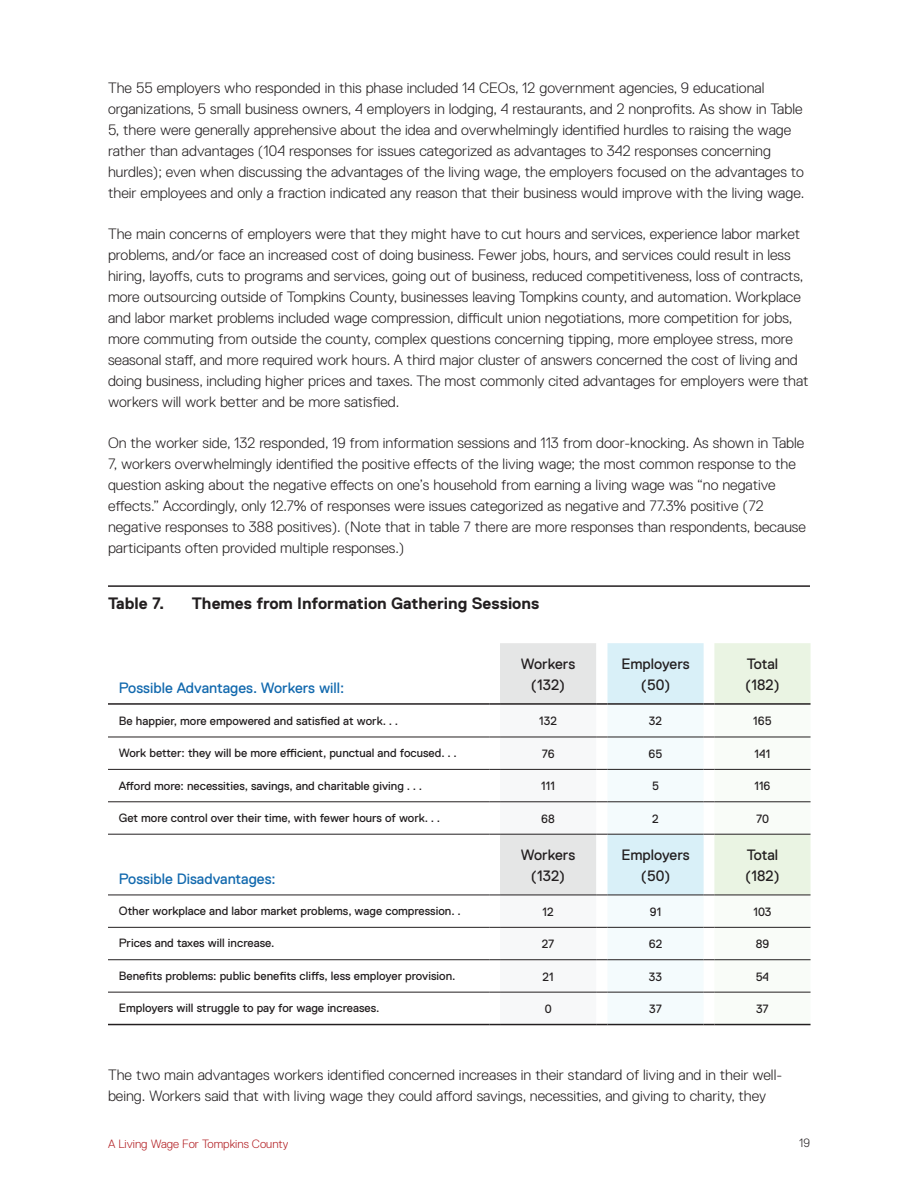
<style>
.page{position:relative;width:918px;height:1188px;background:#fff}
.page>*{position:absolute;margin:0;border:0;box-sizing:border-box;transform-origin:0 0}
.Figure_title{font:700 16.5px "Replica Std";color:#231f20}
.Replica_Paragraph{font:300 15px/21px "Replica Std";color:#231f20}
.Replica_Table{font:15px/21px "Replica Std";color:#231f20;text-align:center}
.Replica_Table-2{font:15px "Replica Std";color:#1269ae}
.Replica_Table-3{font:12px "Replica Std";color:#231f20}
.t1{font:300 12px "Replica Std";color:#b21f23}
.t2{font:300 12px "Replica Std";color:#231f20}
</style>
<div class="page">
<hr style="left:108px;top:703px;width:381px;height:2px;background:#231f20">
<hr style="left:108px;top:737px;width:381px;height:1px;background:#231f20">
<hr style="left:108px;top:769px;width:381px;height:1px;background:#231f20">
<hr style="left:108px;top:802px;width:381px;height:1px;background:#231f20">
<hr style="left:108px;top:834px;width:381px;height:1px;background:#231f20">
<hr style="left:108px;top:895px;width:381px;height:1px;background:#231f20">
<hr style="left:108px;top:927px;width:381px;height:1px;background:#231f20">
<hr style="left:108px;top:959px;width:381px;height:1px;background:#231f20">
<hr style="left:108px;top:992px;width:381px;height:1px;background:#231f20">
<hr style="left:108px;top:1024px;width:381px;height:1px;background:#231f20">
<svg style="left:489px;top:643px;width:322px;height:382px"></svg>
<hr style="left:714px;top:1024px;width:97px;height:1px;background:#231f20">
<hr style="left:108px;top:585px;width:702px;height:2px;background:#231f20">
<p class="Replica_Paragraph" style="left:108px;top:77px;width:698px">The 55 employers who responded in this phase included 14 CEOs, 12 government agencies, 9 educational organizations, 5 small business owners, 4 employers in lodging, 4 restaurants, and 2 nonprofits. As show in Table 5, there were generally apprehensive about the idea and overwhelmingly identified hurdles to raising the wage rather than advantages (104 responses for issues categorized as advantages to 342 responses concerning hurdles); even when discussing the advantages of the living wage, the employers focused on the advantages to their employees and only a fraction indicated any reason that their business would improve with the living wage.</p>
<p class="Replica_Paragraph" style="left:108px;top:223px;width:702px">The main concerns of employers were that they might have to cut hours and services, experience labor market problems, and/or face an increased cost of doing business. Fewer jobs, hours, and services could result in less hiring, layoffs, cuts to programs and services, going out of business, reduced competitiveness, loss of contracts, more outsourcing outside of Tompkins County, businesses leaving Tompkins county, and automation. Workplace and labor market problems included wage compression, difficult union negotiations, more competition for jobs, more commuting from outside the county, complex questions concerning tipping, more employee stress, more seasonal staff, and more required work hours. A third major cluster of answers concerned the cost of living and doing business, including higher prices and taxes. The most commonly cited advantages for employers were that workers will work better and be more satisfied.</p>
<p class="Replica_Paragraph" style="left:108px;top:433px;width:700px">On the worker side, 132 responded, 19 from information sessions and 113 from door-knocking. As shown in Table 7, workers overwhelmingly identified the positive effects of the living wage; the most common response to the question asking about the negative effects on one’s household from earning a living wage was “no negative effects.” Accordingly, only 12.7% of responses were issues categorized as negative and 77.3% positive (72 negative responses to 388 positives). (Note that in table 7 there are more responses than respondents, because participants often provided multiple responses.)</p>
<p class="Figure_title" style="left:108px;top:595px;width:58px">Table 7.</p>
<p class="Figure_title" style="left:192px;top:595px;width:349px">Themes from Information Gathering Sessions</p>
<p class="Replica_Table-2" style="left:119px;top:680px;width:227px">Possible Advantages. Workers will:</p>
<p class="Replica_Table" style="left:521px;top:653px;width:56px">Workers (132)</p>
<p class="Replica_Table" style="left:621px;top:653px;width:70px">Employers (50)</p>
<p class="Replica_Table" style="left:745px;top:653px;width:36px;text-align:left">Total (182)</p>
<p class="Replica_Table-3" style="left:119px;top:714px;width:281px">Be happier, more empowered and satisfied at work. . .</p>
<p class="Replica_Table-3" style="left:539px;top:715px;width:19px">132</p>
<p class="Replica_Table-3" style="left:649px;top:715px;width:15px">32</p>
<p class="Replica_Table-3" style="left:753px;top:715px;width:20px">165</p>
<p class="Replica_Table-3" style="left:119px;top:746px;width:340px">Work better: they will be more efficient, punctual and focused. . .</p>
<p class="Replica_Table-3" style="left:542px;top:747px;width:14px">76</p>
<p class="Replica_Table-3" style="left:649px;top:747px;width:15px">65</p>
<p class="Replica_Table-3" style="left:755px;top:747px;width:17px">141</p>
<p class="Replica_Table-3" style="left:119px;top:779px;width:305px">Afford more: necessities, savings, and charitable giving . . .</p>
<p class="Replica_Table-3" style="left:541px;top:779px;width:15px">111</p>
<p class="Replica_Table-3" style="left:652px;top:779px;width:8px">5</p>
<p class="Replica_Table-3" style="left:755px;top:779px;width:17px">116</p>
<p class="Replica_Table-3" style="left:119px;top:811px;width:323px">Get more control over their time, with fewer hours of work. . .</p>
<p class="Replica_Table-3" style="left:541px;top:812px;width:15px">68</p>
<p class="Replica_Table-3" style="left:652px;top:812px;width:8px">2</p>
<p class="Replica_Table-3" style="left:756px;top:812px;width:14px">70</p>
<p class="Replica_Table-2" style="left:119px;top:871px;width:158px">Possible Disadvantages:</p>
<p class="Replica_Table" style="left:521px;top:844px;width:56px">Workers (132)</p>
<p class="Replica_Table" style="left:621px;top:844px;width:70px">Employers (50)</p>
<p class="Replica_Table" style="left:745px;top:844px;width:36px;text-align:left">Total (182)</p>
<p class="Replica_Table-3" style="left:119px;top:904px;width:343px">Other workplace and labor market problems, wage compression. .</p>
<p class="Replica_Table-3" style="left:543px;top:905px;width:13px">12</p>
<p class="Replica_Table-3" style="left:650px;top:905px;width:13px">91</p>
<p class="Replica_Table-3" style="left:753px;top:905px;width:20px">103</p>
<p class="Replica_Table-3" style="left:119px;top:937px;width:157px">Prices and taxes will increase.</p>
<p class="Replica_Table-3" style="left:542px;top:937px;width:14px">27</p>
<p class="Replica_Table-3" style="left:649px;top:937px;width:15px">62</p>
<p class="Replica_Table-3" style="left:756px;top:937px;width:15px">89</p>
<p class="Replica_Table-3" style="left:119px;top:969px;width:338px">Benefits problems: public benefits cliffs, less employer provision.</p>
<p class="Replica_Table-3" style="left:543px;top:970px;width:13px">21</p>
<p class="Replica_Table-3" style="left:649px;top:970px;width:15px">33</p>
<p class="Replica_Table-3" style="left:756px;top:970px;width:15px">54</p>
<p class="Replica_Table-3" style="left:119px;top:1001px;width:262px">Employers will struggle to pay for wage increases.</p>
<p class="Replica_Table-3" style="left:545px;top:1002px;width:8px">0</p>
<p class="Replica_Table-3" style="left:649px;top:1002px;width:14px">37</p>
<p class="Replica_Table-3" style="left:756px;top:1002px;width:14px">37</p>
<p class="Replica_Paragraph" style="left:108px;top:1064px;width:676px">The two main advantages workers identified concerned increases in their standard of living and in their well&shy;being. Workers said that with living wage they could afford savings, necessities, and giving to charity, they</p>
<p class="t1" style="left:108px;top:1137px;width:182px">A Living Wage For Tompkins County</p>
<p class="t2" style="left:799px;top:1137px;width:12px">19</p>
</div>
